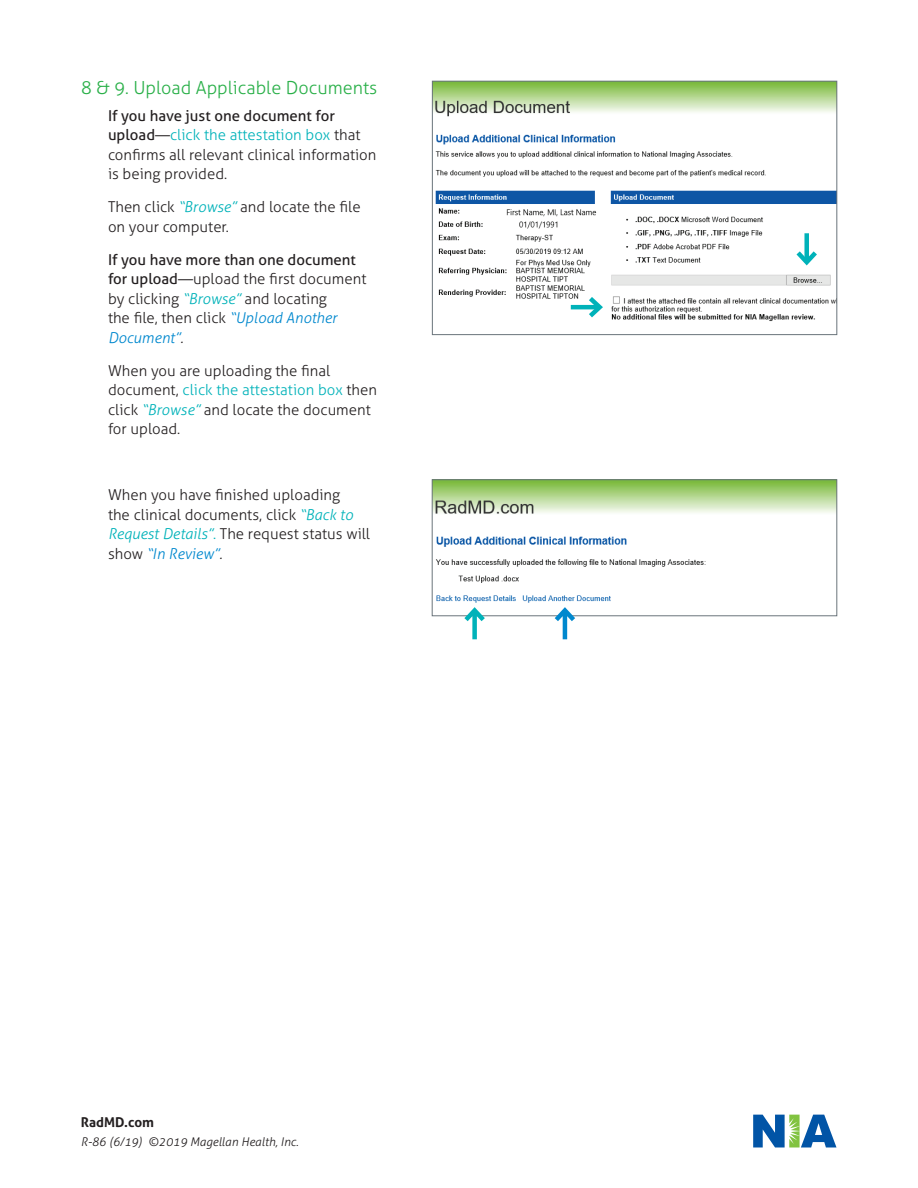
<style>
.page{position:relative;width:918px;height:1188px;background:#fff}
.page>*{position:absolute;margin:0;border:0;box-sizing:border-box;transform-origin:0 0}
.t1{font:300 18px "Aller";color:#2ab049}
.t2{font:300 15px/19.5px "Aller";color:#231f20}
.t3{font:700 13.5px "Aller";color:#231f20}
.t4{font:italic 300 12px "Aller";color:#231f20}
.s1{font-weight:400}
.s2{color:#00b2b9}
.s3{font-style:italic;color:#00b2b9}
.s4{font-style:italic;color:#0088ce}
.s5{font-style:italic}
</style>
<div class="page">
<svg style="left:753px;top:1115px;width:84px;height:32px"></svg>
<img style="left:434px;top:83px;width:401px;height:239px">
<div style="left:432px;top:81px;width:405px;height:254px;border:1px solid #6a747b"></div>
<img style="left:434px;top:482px;width:401px;height:121px">
<div style="left:432px;top:480px;width:405px;height:136px;border:1px solid #6a747b"></div>
<hr style="left:571px;top:305px;width:29px;height:4px;background:#00b2b9">
<svg style="left:584px;top:292px;width:22px;height:30px"></svg>
<div style="left:804px;top:233px;width:5px;height:29px;background:#00b2b9"></div>
<svg style="left:792px;top:247px;width:30px;height:22px"></svg>
<div style="left:472px;top:610px;width:5px;height:29px;background:#00b2b9"></div>
<svg style="left:460px;top:607px;width:30px;height:19px"></svg>
<hr style="left:563px;top:610px;width:4px;height:29px;background:#0088ce">
<svg style="left:550px;top:607px;width:30px;height:19px"></svg>
<p class="t1" style="left:81px;top:77px;width:298px">8 &amp; 9. Upload Applicable Documents</p>
<p class="t2" style="left:108px;top:105px;width:270px"><span class="s1">If you have just one document for upload</span>—<span class="s2">click the attestation box</span> that confirms all relevant clinical information is being provided.</p>
<p class="t2" style="left:108px;top:197px;width:254px">Then click <span class="s3">“Browse”</span> and locate the file on your computer.</p>
<p class="t2" style="left:108px;top:249px;width:260px"><span class="s1">If you have more than one document for upload</span>—upload the first document by clicking <span class="s3">“Browse”</span> and locating<br>the file, then click <span class="s4">“Upload Another<br>Document”</span><span class="s5">.</span></p>
<p class="t2" style="left:108px;top:360px;width:270px">When you are uploading the final document, <span class="s2">click the attestation box</span> then click <span class="s3">“Browse”</span> and locate the document for upload.</p>
<p class="t2" style="left:108px;top:485px;width:264px">When you have finished uploading<br>the clinical documents, click <span class="s3">“Back to Request Details”</span><span class="s2">.</span> The request status will show <span class="s4">“In Review”</span><span class="s5">.</span></p>
<p class="t3" style="left:81px;top:1114px;width:75px">RadMD.com</p>
<p class="t4" style="left:81px;top:1135px;width:219px">R-86 (6/19) ©2019 Magellan Health, Inc.</p>
</div>
